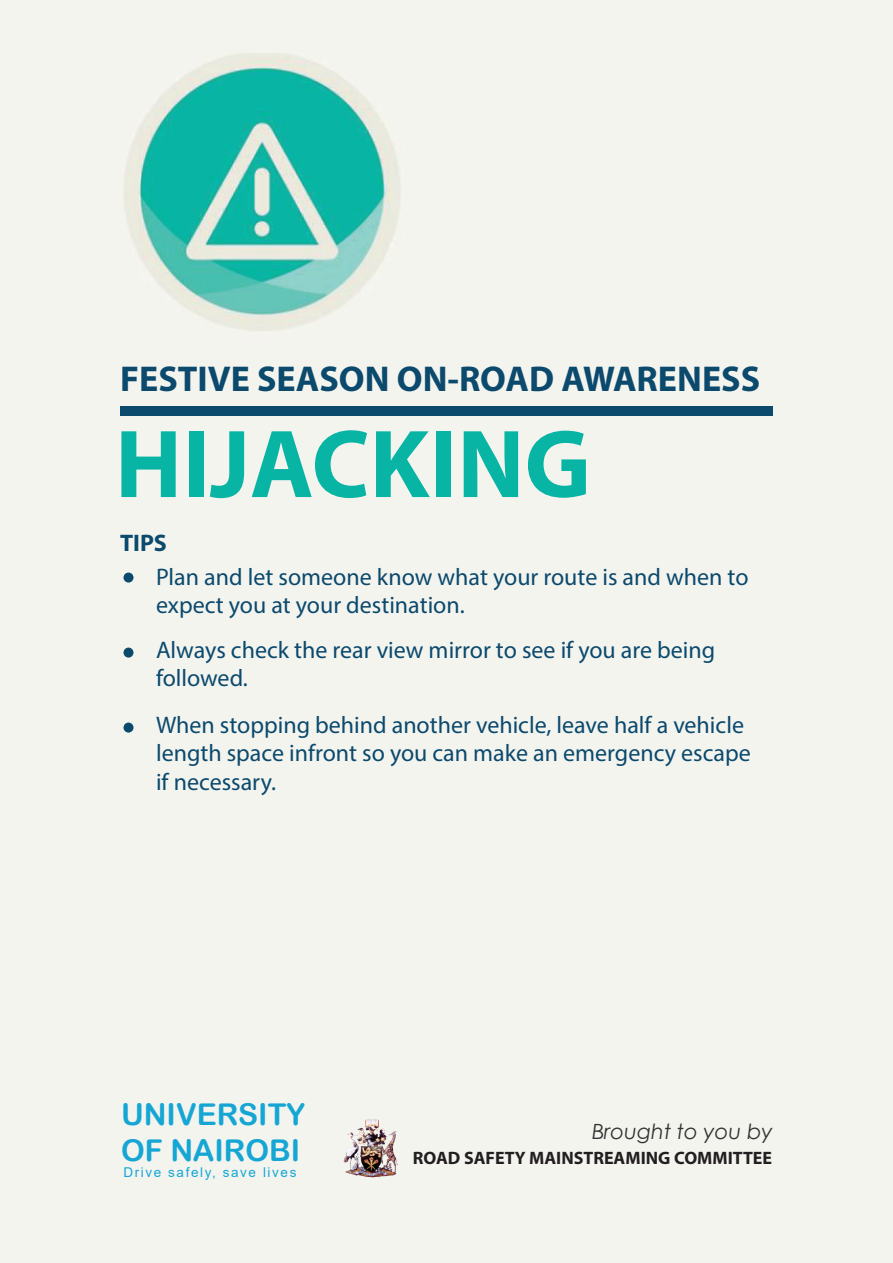
<style>
.page{position:relative;width:893px;height:1263px;background:#f4f4ef}
.page>*{position:absolute;margin:0;border:0;box-sizing:border-box;transform-origin:0 0}
.t1{font:700 97.5px "Myriad Pro";color:#08b5a4}
.t2{font:700 36px "Myriad Pro";color:#0b496d}
.t3{font:30px/36px "Arial Rounded MT Bold";color:#15a6d4}
.t4{font:24px/28.8px "Myriad Pro";color:#0b496d}
.t5{font:700 24px "Myriad Pro";color:#0b496d}
.t6{font:italic 21px "Century Gothic";color:#313232}
.t7{font:700 18px "Myriad Pro";color:#231f20}
.t8{font:13.5px "Arial";letter-spacing:.12em;color:#15a6d4}
</style>
<div class="page">
<div style="left:120px;top:407px;width:653px;height:9px;background:#0b496d"></div>
<div style="left:123px;top:573px;width:11px;height:9px;background:#0b496d;border-radius:50%"></div>
<div style="left:123px;top:648px;width:11px;height:9px;background:#0b496d;border-radius:50%"></div>
<div style="left:123px;top:723px;width:11px;height:9px;background:#0b496d;border-radius:50%"></div>
<img style="left:124px;top:54px;width:276px;height:277px">
<img style="left:343px;top:1119px;width:55px;height:59px">
<h2 class="t2" style="left:120px;top:356px;width:641px">FESTIVE SEASON ON-ROAD AWARENESS</h2>
<h1 class="t1" style="left:115px;top:401px;width:477px">HIJACKING</h1>
<p class="t5" style="left:120px;top:527px;width:48px">TIPS</p>
<p class="t4" style="left:156px;top:562px;width:594px">Plan and let someone know what your route is and when to expect you at your destination.</p>
<p class="t4" style="left:156px;top:635px;width:561px">Always check the rear view mirror to see if you are being followed.</p>
<p class="t4" style="left:156px;top:710px;width:596px">When stopping behind another vehicle, leave half a vehicle length space infront so you can make an emergency escape if necessary.</p>
<p class="t3" style="left:121px;top:1096px;width:186px">UNIVERSITY<br>OF NAIROBI</p>
<p class="t8" style="left:123px;top:1163px;width:174px">Drive safely, save lives</p>
<p class="t6" style="left:592px;top:1116px;width:182px">Brought to you by</p>
<p class="t7" style="left:413px;top:1146px;width:361px">ROAD SAFETY MAINSTREAMING COMMITTEE</p>
</div>
